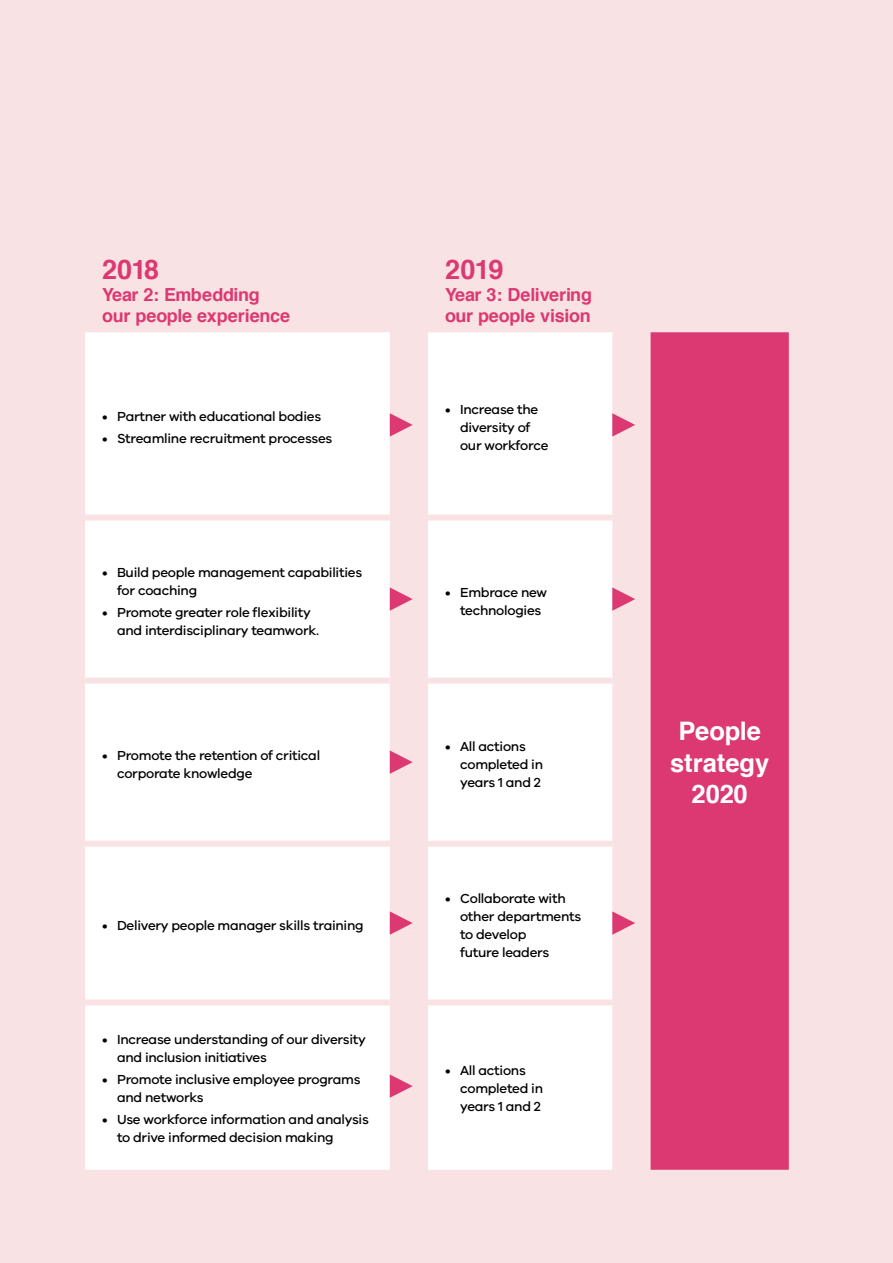
<style>
.page{position:relative;width:893px;height:1263px;background:#f9e2e4}
.page>*{position:absolute;margin:0;border:0;box-sizing:border-box;transform-origin:0 0}
.t1{font:700 27px "Helvetica";letter-spacing:-.02em;color:#dc3972}
.t2{font:700 25.5px/31.5px "Helvetica";color:#fff;text-align:center}
.t3{font:700 18px/21px "Helvetica";letter-spacing:-.01em;color:#dc3972}
.t4{font:500 13.5px/18px "VIC";letter-spacing:-.02em;color:#000}
</style>
<div class="page">
<div style="left:428px;top:332px;width:184px;height:838px;background:#fff"></div>
<div style="left:85px;top:332px;width:305px;height:838px;background:#fff"></div>
<div style="left:651px;top:332px;width:138px;height:838px;background:#dc3972"></div>
<div style="left:428px;top:678px;width:184px;height:6px;background:#f9e2e4"></div>
<div style="left:428px;top:841px;width:184px;height:6px;background:#f9e2e4"></div>
<div style="left:428px;top:999px;width:184px;height:6px;background:#f9e2e4"></div>
<div style="left:85px;top:515px;width:305px;height:6px;background:#f9e2e4"></div>
<div style="left:85px;top:678px;width:305px;height:6px;background:#f9e2e4"></div>
<div style="left:85px;top:841px;width:305px;height:6px;background:#f9e2e4"></div>
<div style="left:85px;top:999px;width:305px;height:6px;background:#f9e2e4"></div>
<div style="left:428px;top:515px;width:184px;height:6px;background:#f9e2e4"></div>
<svg style="left:390px;top:413px;width:23px;height:24px"></svg>
<svg style="left:612px;top:413px;width:23px;height:24px"></svg>
<svg style="left:390px;top:587px;width:23px;height:24px"></svg>
<svg style="left:612px;top:587px;width:23px;height:24px"></svg>
<svg style="left:390px;top:750px;width:23px;height:24px"></svg>
<svg style="left:390px;top:911px;width:23px;height:24px"></svg>
<svg style="left:612px;top:911px;width:23px;height:24px"></svg>
<svg style="left:390px;top:1074px;width:23px;height:24px"></svg>
<h1 class="t1" style="left:102px;top:248px;width:59px">2018</h1>
<h3 class="t3" style="left:102px;top:284px;width:189px">Year 2: Embedding our people experience</h3>
<p class="t4" style="left:102px;top:407px;width:221px">• Partner with educational bodies</p>
<p class="t4" style="left:102px;top:429px;width:232px">• Streamline recruitment processes</p>
<p class="t4" style="left:117px;top:563px;width:247px;text-indent:-15px">• Build people management capabilities for coaching</p>
<p class="t4" style="left:117px;top:603px;width:203px;text-indent:-15px">• Promote greater role flexibility and interdisciplinary teamwork.</p>
<h1 class="t1" style="left:445px;top:248px;width:60px">2019</h1>
<h3 class="t3" style="left:445px;top:284px;width:149px">Year 3: Delivering our people vision</h3>
<p class="t4" style="left:460px;top:400px;width:90px;text-indent:-15px">• Increase the diversity of our workforce</p>
<p class="t4" style="left:460px;top:583px;width:88px;text-indent:-15px">• Embrace new technologies</p>
<p class="t4" style="left:117px;top:746px;width:205px;text-indent:-15px">• Promote the retention of critical corporate knowledge</p>
<p class="t4" style="left:460px;top:737px;width:85px;text-indent:-15px">• All actions completed in years 1 and 2</p>
<p class="t4" style="left:102px;top:916px;width:263px">• Delivery people manager skills training</p>
<p class="t4" style="left:117px;top:1030px;width:250px;text-indent:-15px">• Increase understanding of our diversity and inclusion initiatives</p>
<p class="t4" style="left:117px;top:1070px;width:245px;text-indent:-15px">• Promote inclusive employee programs and networks</p>
<p class="t4" style="left:117px;top:1110px;width:253px;text-indent:-15px">• Use workforce information and analysis to drive informed decision making</p>
<p class="t4" style="left:460px;top:889px;width:123px;text-indent:-15px">• Collaborate with other departments to develop<br>future leaders</p>
<p class="t4" style="left:460px;top:1061px;width:85px;text-indent:-15px">• All actions completed in years 1 and 2</p>
<h2 class="t2" style="left:670px;top:716px;width:101px">People strategy<br>2020</h2>
</div>
